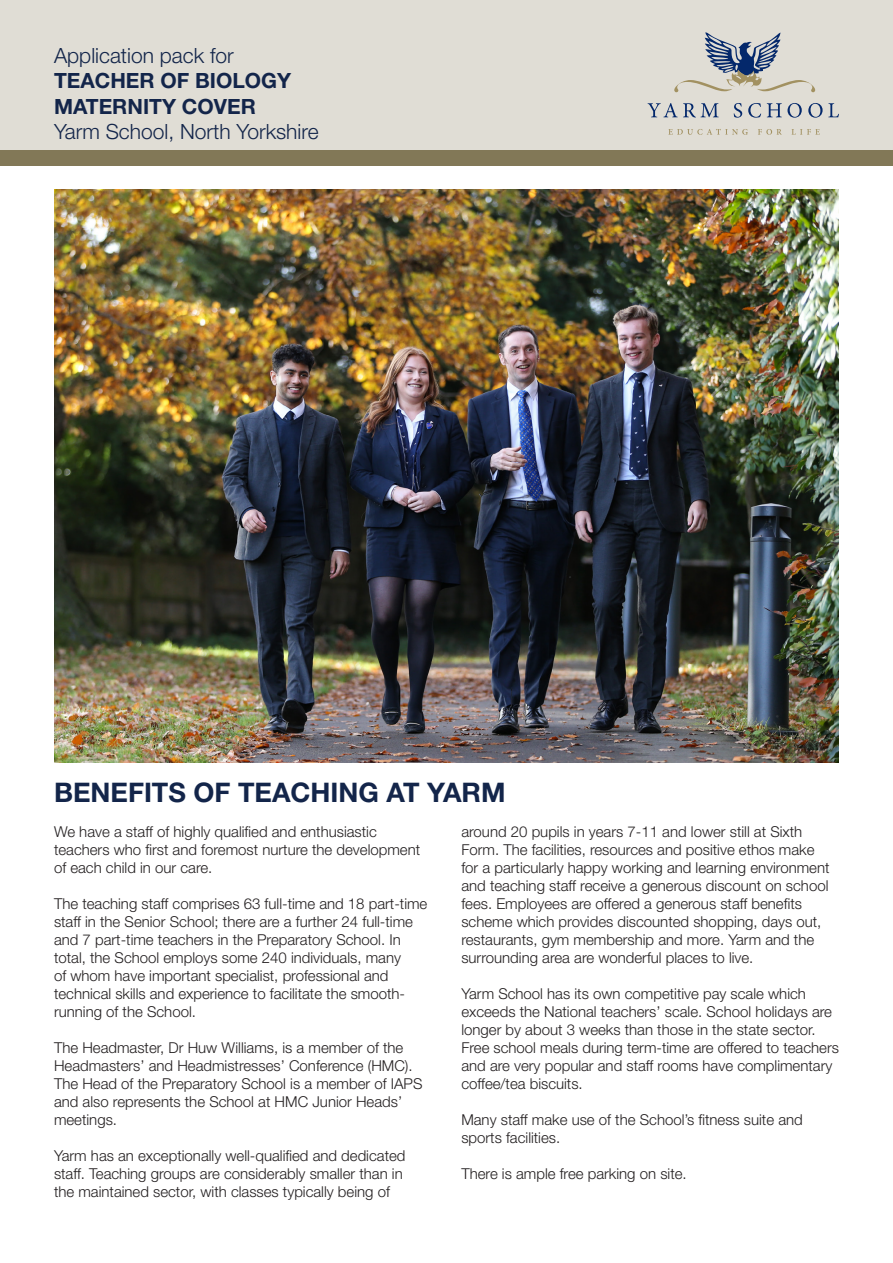
<style>
.page{position:relative;width:893px;height:1263px;background:#fff}
.page>*{position:absolute;margin:0;border:0;box-sizing:border-box;transform-origin:0 0}
.t1{font:700 27px "Helvetica Neue LT Std";color:#13254a}
.t2{font:300 21px "Helvetica Neue LT Std";color:#13254a}
.t3{font:700 21px "Helvetica Neue LT Std";color:#13254a}
.t4{font:300 15px/18px "Helvetica Neue LT Std";color:#231f20}
</style>
<div class="page">
<div style="left:0;top:0;width:893px;height:150px;background:#e0ddd5"></div>
<div style="left:0;top:150px;width:893px;height:16px;background:#827857"></div>
<svg style="left:648px;top:103px;width:71px;height:14px"></svg>
<svg style="left:734px;top:103px;width:8px;height:15px"></svg>
<svg style="left:748px;top:103px;width:13px;height:15px"></svg>
<svg style="left:767px;top:103px;width:35px;height:15px"></svg>
<svg style="left:808px;top:103px;width:31px;height:15px"></svg>
<svg style="left:668px;top:129px;width:80px;height:6px"></svg>
<svg style="left:758px;top:129px;width:24px;height:6px"></svg>
<svg style="left:791px;top:129px;width:29px;height:6px"></svg>
<svg style="left:674px;top:32px;width:141px;height:60px"></svg>
<img style="left:54px;top:190px;width:785px;height:572px">
<p class="t2" style="left:54px;top:43px;width:181px">Application pack for</p>
<p class="t3" style="left:54px;top:68px;width:239px">TEACHER OF BIOLOGY</p>
<p class="t3" style="left:54px;top:93px;width:203px">MATERNITY COVER</p>
<p class="t2" style="left:54px;top:118px;width:266px">Yarm School, North Yorkshire</p>
<p class="t1" style="left:54px;top:776px;width:453px">BENEFITS OF TEACHING AT YARM</p>
<p class="t4" style="left:54px;top:823px;width:368px">We have a staff of highly qualified and enthusiastic teachers who first and foremost nurture the development of each child in our care.</p>
<p class="t4" style="left:54px;top:895px;width:375px">The teaching staff comprises 63 full-time and 18 part-time staff in the Senior School; there are a further 24 full-time and 7 part-time teachers in the Preparatory School. In total, the School employs some 240 individuals, many<br>of whom have important specialist, professional and technical skills and experience to facilitate the smooth&shy;running of the School.</p>
<p class="t4" style="left:54px;top:1039px;width:370px">The Headmaster, Dr Huw Williams, is a member of the Headmasters’ and Headmistresses’ Conference (HMC).<br>The Head of the Preparatory School is a member of IAPS and also represents the School at HMC Junior Heads’ meetings.</p>
<p class="t4" style="left:54px;top:1147px;width:353px">Yarm has an exceptionally well-qualified and dedicated staff. Teaching groups are considerably smaller than in the maintained sector, with classes typically being of</p>
<p class="t4" style="left:461px;top:823px;width:370px">around 20 pupils in years 7-11 and lower still at Sixth Form. The facilities, resources and positive ethos make for a particularly happy working and learning environment and teaching staff receive a generous discount on school fees. Employees are offered a generous staff benefits scheme which provides discounted shopping, days out, restaurants, gym membership and more. Yarm and the surrounding area are wonderful places to live.</p>
<p class="t4" style="left:461px;top:985px;width:379px">Yarm School has its own competitive pay scale which exceeds the National teachers’ scale. School holidays are longer by about 3 weeks than those in the state sector.<br>Free school meals during term-time are offered to teachers and are very popular and staff rooms have complimentary coffee/tea biscuits.</p>
<p class="t4" style="left:461px;top:1111px;width:343px">Many staff make use of the School’s fitness suite and sports facilities.</p>
<p class="t4" style="left:461px;top:1165px;width:227px">There is ample free parking on site.</p>
</div>
